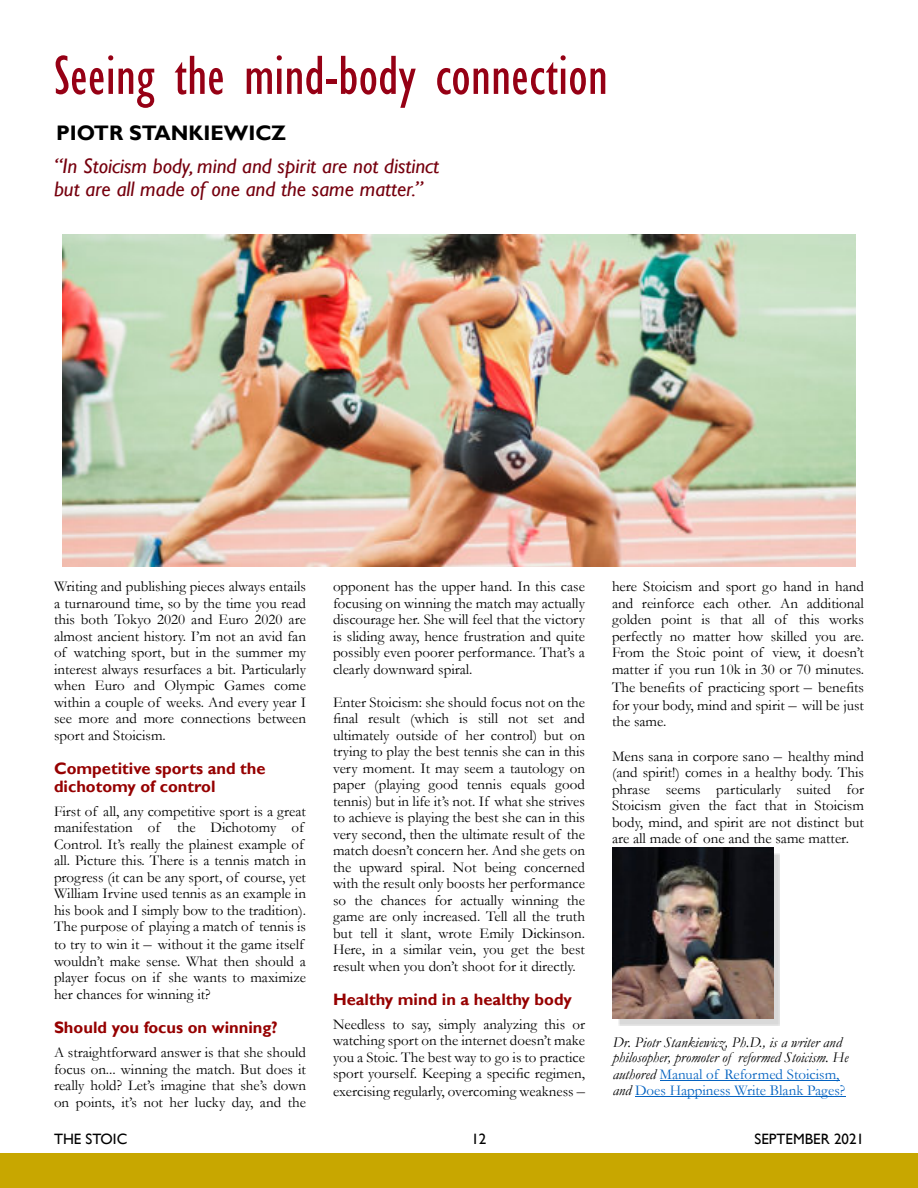
<style>
.page{position:relative;width:918px;height:1188px;background:#fff}
.page>*{position:absolute;margin:0;border:0;box-sizing:border-box;transform-origin:0 0}
.t1{font:condensed 57px "Gill Sans";color:#960015}
.t2{font:italic 21px/23.1px "Gill Sans";color:#76000e}
.t3{font:700 21px "Gill Sans";color:#000}
.t4{font:700 16.5px/17.9px "Gill Sans";color:#960000}
.t5{font:15px/16.5px "Garamond";color:#000;text-align:justify}
.t6{font:italic 15px/15px "Garamond";color:#000}
.t7{font:15px/16.5px "Garamond";color:#0563c1}
.t8{font:15px "Gill Sans";color:#000}
.s1{font-size:16.5px;color:#231f20}
.s2{font-style:italic;color:#000}
</style>
<div class="page">
<div style="left:0;top:1154px;width:918px;height:34px;background:#c8a700"></div>
<img style="left:619px;top:854px;width:161px;height:172px">
<img style="left:613px;top:848px;width:160px;height:171px">
<hr style="left:660px;top:1080px;width:180px;height:1px;background:#0563c1">
<hr style="left:635px;top:1097px;width:210px;height:1px;background:#0563c1">
<img style="left:62px;top:234px;width:794px;height:333px">
<h1 class="t1" style="left:54px;top:54px;width:555px">Seeing the mind-body connection</h1>
<h2 class="t3" style="left:56px;top:125px;width:232px">PIOTR STANKIEWICZ</h2>
<h2 class="t2" style="left:54px;top:156px;width:387px">“In Stoicism body, mind and spirit are not distinct but are all made of one and the same matter.”</h2>
<p class="t5" style="left:54px;top:580px;width:254px">Writing and publishing pieces always entails a turnaround time, so by the time you read this both Tokyo 2020 and Euro 2020 are almost ancient history. I’m not an avid fan of watching sport, but in the summer my interest always resurfaces a bit. Particularly when Euro and Olympic Games come within a couple of weeks. And every year I see more and more connections between sport and Stoicism.</p>
<p class="t4" style="left:54px;top:761px;width:213px">Competitive sports and the dichotomy of control</p>
<p class="t5" style="left:54px;top:804px;width:254px;text-align:left">First of all, any competitive sport is a great manifestation of the Dichotomy of Control. It’s really the plainest example of all. Picture this. There is a tennis match in progress (it can be any sport, of course, yet William Irvine used tennis as an example in his book and I simply bow to the tradition).<br>The purpose of playing a match of tennis is</p>
<p class="t5" style="left:54px;top:938px;width:254px;text-align:left">to try to win it <span class="s1">–</span> without it the game itself wouldn’t make sense. What then should a player focus on if she wants to maximize her chances for winning it?</p>
<p class="t4" style="left:54px;top:1020px;width:225px">Should you focus on winning?</p>
<p class="t5" style="left:54px;top:1046px;width:254px">A straightforward answer is that she should focus on... winning the match. But does it really hold? Let’s imagine that she’s down on points, it’s not her lucky day, and the</p>
<p class="t5" style="left:333px;top:580px;width:254px">opponent has the upper hand. In this case focusing on winning the match may actually discourage her. She will feel that the victory is sliding away, hence frustration and quite possibly even poorer performance. That’s a clearly downward spiral.</p>
<p class="t5" style="left:333px;top:695px;width:254px">Enter Stoicism: she should focus not on the final result (which is still not set and ultimately outside of her control) but on trying to play the best tennis she can in this very moment. It may seem a tautology on paper (playing good tennis equals good tennis) but in life it’s not. If what she strives to achieve is playing the best she can in this very second, then the ultimate result of the match doesn’t concern her. And she gets on the upward spiral. Not being concerned with the result only boosts her performance so the chances for actually winning the game are only increased. Tell all the truth but tell it slant, wrote Emily Dickinson.<br>Here, in a similar vein, you get the best result when you don’t shoot for it directly.</p>
<p class="t4" style="left:333px;top:992px;width:241px">Healthy mind in a healthy body</p>
<p class="t5" style="left:333px;top:1018px;width:254px">Needless to say, simply analyzing this or watching sport on the internet doesn’t make you a Stoic. The best way to go is to practice sport yourself. Keeping a specific regimen,</p>
<p class="t5" style="left:333px;top:1085px;width:253px">exercising regularly, overcoming weakness <span class="s1">–</span></p>
<p class="t5" style="left:612px;top:580px;width:254px">here Stoicism and sport go hand in hand and reinforce each other. An additional golden point is that all of this works perfectly no matter how skilled you are.<br>From the Stoic point of view, it doesn’t matter if you run 10k in 30 or 70 minutes.</p>
<p class="t5" style="left:612px;top:680px;width:254px;line-height:18.1px">The benefits of practicing sport <span class="s1">–</span> benefits for your body, mind and spirit <span class="s1">–</span> will be just</p>
<p class="t5" style="left:612px;top:715px;width:56px">the same.</p>
<p class="t5" style="left:612px;top:750px;width:254px">Mens sana in corpore sano <span class="s1">–</span> healthy mind (and spirit!) comes in a healthy body. This phrase seems particularly suited for Stoicism given the fact that in Stoicism body, mind, and spirit are not distinct but are all made of one and the same matter.</p>
<p class="t6" style="left:613px;top:1037px;width:237px">Dr. Piotr Stankiewicz, Ph.D., is a writer and philosopher, promoter of reformed Stoicism. He</p>
<p class="t7" style="left:613px;top:1068px;width:234px"><span class="s2">authored</span> Manual of Reformed Stoicism, <span class="s2">and</span> Does Happiness Write Blank Pages?</p>
<p class="t8" style="left:54px;top:1133px;width:75px">THE STOIC</p>
<p class="t8" style="left:471px;top:1133px;width:16px">12</p>
<p class="t8" style="left:755px;top:1133px;width:111px">SEPTEMBER 2021</p>
</div>
